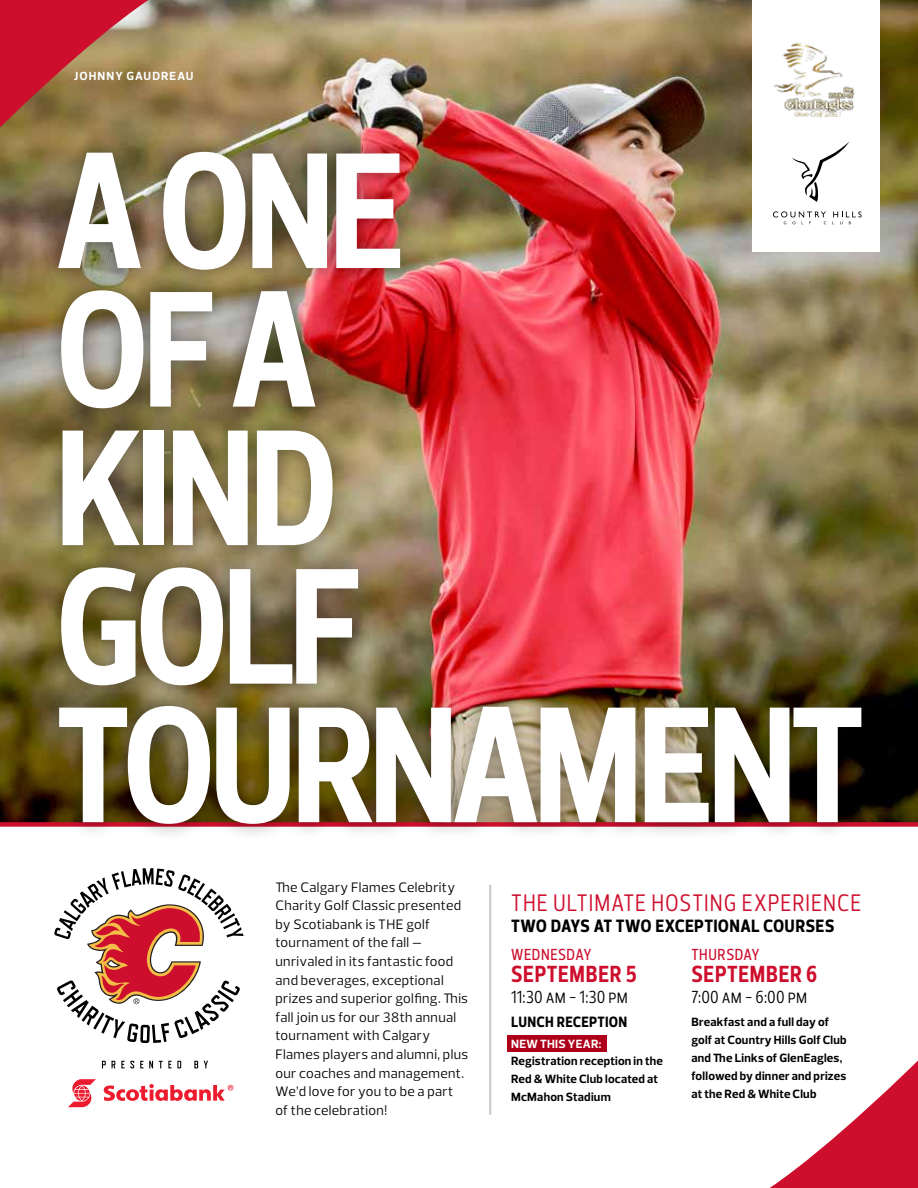
<style>
.page{position:relative;width:918px;height:1188px;background:#fff}
.page>*{position:absolute;margin:0;border:0;box-sizing:border-box;transform-origin:0 0}
.t1{font:700 168.45px/138.6px "Prelo Condensed";letter-spacing:-.035em;color:#fff}
.t2{font:24.45px "Prelo Condensed";letter-spacing:.04em;color:#ce0e2d}
.t3{font:700 23.85px "Prelo Condensed";letter-spacing:.03em;color:#ce0e2d}
.t4{font:700 21.3px "Prelo Condensed";letter-spacing:.01em;color:#000}
.t5{font:17.85px "Prelo Condensed";letter-spacing:.01em;color:#000}
.t6{font:700 17.85px "Prelo Condensed";letter-spacing:.01em;color:#000}
.t7{font:500 16.35px "Prelo Condensed";letter-spacing:.03em;color:#ce0e2d}
.t8{font:13.95px/18.6px "Prelo";letter-spacing:.025em;color:#000}
.t9{font:700 12.15px/17.9px "Prelo";letter-spacing:.02em;color:#000}
.t10{font:700 12.15px "Prelo";letter-spacing:.02em;color:#fff}
.t11{font:700 12px "Prelo";letter-spacing:.085em;color:#fff}
</style>
<div class="page">
<div style="left:507px;top:1036px;width:100px;height:16px;background:#af0019"></div>
<img style="left:0;top:0;width:918px;height:822px">
<div style="left:752px;top:0;width:128px;height:251px;background:#fff"></div>
<hr style="left:489px;top:885px;width:2px;height:230px;background:#ccc">
<img style="left:773px;top:42px;width:82px;height:76px">
<svg style="left:0;top:0;width:148px;height:127px"></svg>
<svg style="left:770px;top:1061px;width:148px;height:127px"></svg>
<div style="left:0;top:822px;width:918px;height:5px;background:#ce0e2d"></div>
<div style="left:42px;top:135px;width:836px;height:706px;background:#000;opacity:.4"></div>
<svg style="left:54px;top:868px;width:190px;height:175px"></svg>
<svg style="left:68px;top:1079px;width:28px;height:28px"></svg>
<svg style="left:104px;top:1084px;width:129px;height:17px"></svg>
<svg style="left:102px;top:1061px;width:4px;height:7px"></svg>
<svg style="left:112px;top:1061px;width:3px;height:7px"></svg>
<svg style="left:121px;top:1061px;width:13px;height:7px"></svg>
<svg style="left:140px;top:1061px;width:13px;height:7px"></svg>
<svg style="left:159px;top:1061px;width:22px;height:7px"></svg>
<svg style="left:194px;top:1061px;width:4px;height:7px"></svg>
<svg style="left:204px;top:1061px;width:4px;height:7px"></svg>
<p class="t11" style="left:74px;top:69px;width:121px">JOHNNY GAUDREAU</p>
<h1 class="t1" style="left:55px;top:143px;width:811px">A ONE<br>OF A<br>KIND<br>GOLF<br>TOURNAMENT</h1>
<p class="t8" style="left:275px;top:878px;width:194px">The Calgary Flames Celebrity<br>Charity Golf Classic presented by Scotiabank is THE golf tournament of the fall — unrivaled in its fantastic food and beverages, exceptional prizes and superior golfing. This fall join us for our 38th annual tournament with Calgary<br>Flames players and alumni, plus our coaches and management.<br>We’d love for you to be a part of the celebration!</p>
<h2 class="t2" style="left:511px;top:888px;width:352px">THE ULTIMATE HOSTING EXPERIENCE</h2>
<p class="t7" style="left:511px;top:945px;width:82px">WEDNESDAY</p>
<h3 class="t3" style="left:511px;top:960px;width:127px">SEPTEMBER 5</h3>
<p class="t5" style="left:511px;top:986px;width:118px">11:30 am - 1:30 pm</p>
<p class="t6" style="left:511px;top:1010px;width:118px">lunch reception</p>
<p class="t10" style="left:511px;top:1036px;width:92px">NEW THIS YEAR:</p>
<p class="t9" style="left:511px;top:1052px;width:153px">Registration reception in the<br>Red &amp; White Club located at<br>McMahon Stadium</p>
<h3 class="t4" style="left:511px;top:912px;width:325px">two days at two exceptional courses</h3>
<p class="t7" style="left:692px;top:945px;width:70px">THURSDAY</p>
<h3 class="t3" style="left:692px;top:960px;width:127px">SEPTEMBER 6</h3>
<p class="t5" style="left:691px;top:986px;width:117px">7:00 am - 6:00 pm</p>
<p class="t9" style="left:691px;top:1013px;width:157px">Breakfast and a full day of golf at Country Hills Golf Club and The Links of GlenEagles, followed by dinner and prizes at the Red &amp; White Club</p>
</div>
